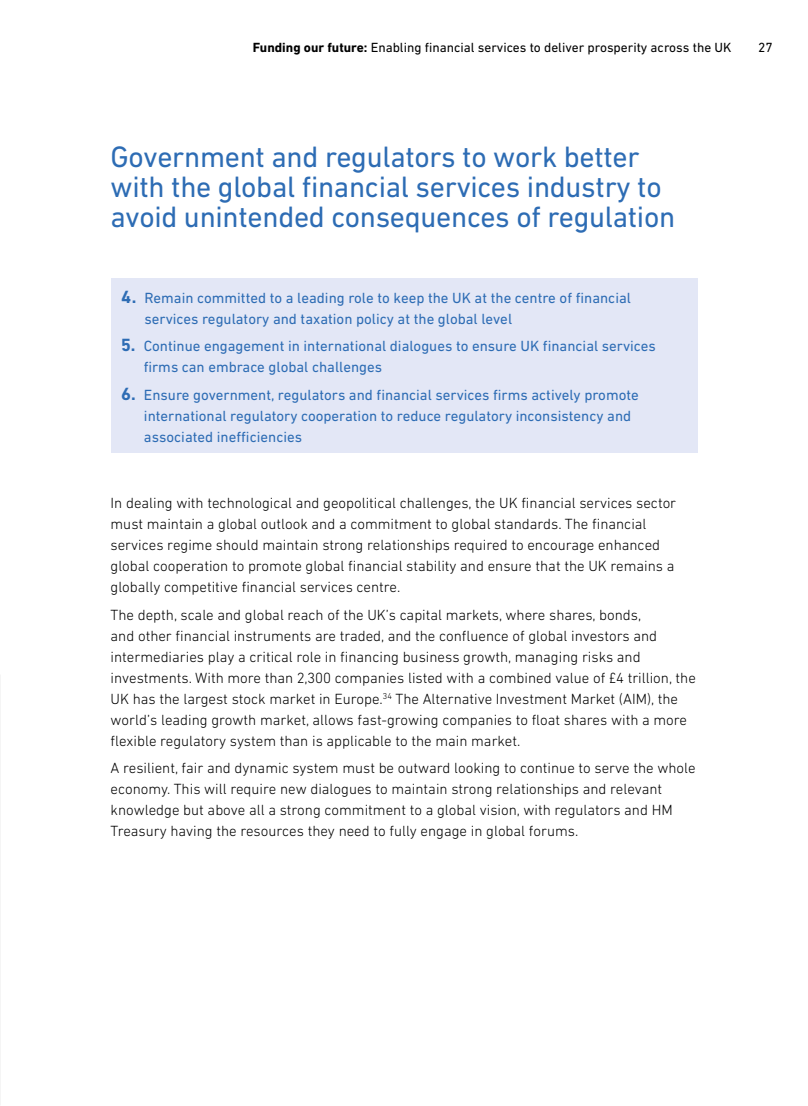
<style>
.page{position:relative;width:808px;height:1106px;background:#fff}
.page>*{position:absolute;margin:0;border:0;box-sizing:border-box;transform-origin:0 0}
.t1{font:30px/30px "DIN Next LT Pro";letter-spacing:-.01em;color:#2d6cb4}
.t2{font:300 15px/21px "DIN Next LT Pro";color:#000}
.t3{font:15px/21px "DIN Next LT Pro";color:#2d6cb4}
.t4{font:13.5px "DIN Next LT Pro";color:#000}
.s1{font-weight:700}
.s2{font-weight:700;font-size:18px}
</style>
<div class="page">
<div style="left:111px;top:279px;width:586px;height:174px;background:#e3e7f6"></div>
<p class="t4" style="left:253px;top:39px;width:480px"><span class="s1">Funding our future:</span> Enabling financial services to deliver prosperity across the UK</p>
<p class="t4" style="left:758px;top:39px;width:16px">27</p>
<h1 class="t1" style="left:111px;top:142px;width:566px">Government and regulators to work better with the global financial services industry to avoid unintended consequences of regulation</h1>
<p class="t3" style="left:144px;top:287px;width:488px;text-indent:-23px"><span class="s2">4.</span> Remain committed to a leading role to keep the UK at the centre of financial services regulatory and taxation policy at the global level</p>
<p class="t3" style="left:144px;top:335px;width:514px;text-indent:-22px"><span class="s2">5.</span> Continue engagement in international dialogues to ensure UK financial services firms can embrace global challenges</p>
<p class="t3" style="left:144px;top:384px;width:496px;text-indent:-23px"><span class="s2">6.</span> Ensure government, regulators and financial services firms actively promote international regulatory cooperation to reduce regulatory inconsistency and associated inefficiencies</p>
<p class="t2" style="left:111px;top:492px;width:567px">In dealing with technological and geopolitical challenges, the UK financial services sector must maintain a global outlook and a commitment to global standards. The financial services regime should maintain strong relationships required to encourage enhanced global cooperation to promote global financial stability and ensure that the UK remains a globally competitive financial services centre.</p>
<p class="t2" style="left:111px;top:604px;width:587px">The depth, scale and global reach of the UK’s capital markets, where shares, bonds,<br>and other financial instruments are traded, and the confluence of global investors and intermediaries play a critical role in financing business growth, managing risks and investments. With more than 2,300 companies listed with a combined value of £4 trillion, the UK has the largest stock market in Europe.<sup>34</sup> The Alternative Investment Market (AIM), the world’s leading growth market, allows fast-growing companies to float shares with a more flexible regulatory system than is applicable to the main market.</p>
<p class="t2" style="left:111px;top:757px;width:587px">A resilient, fair and dynamic system must be outward looking to continue to serve the whole economy. This will require new dialogues to maintain strong relationships and relevant knowledge but above all a strong commitment to a global vision, with regulators and HM Treasury having the resources they need to fully engage in global forums.</p>
</div>
